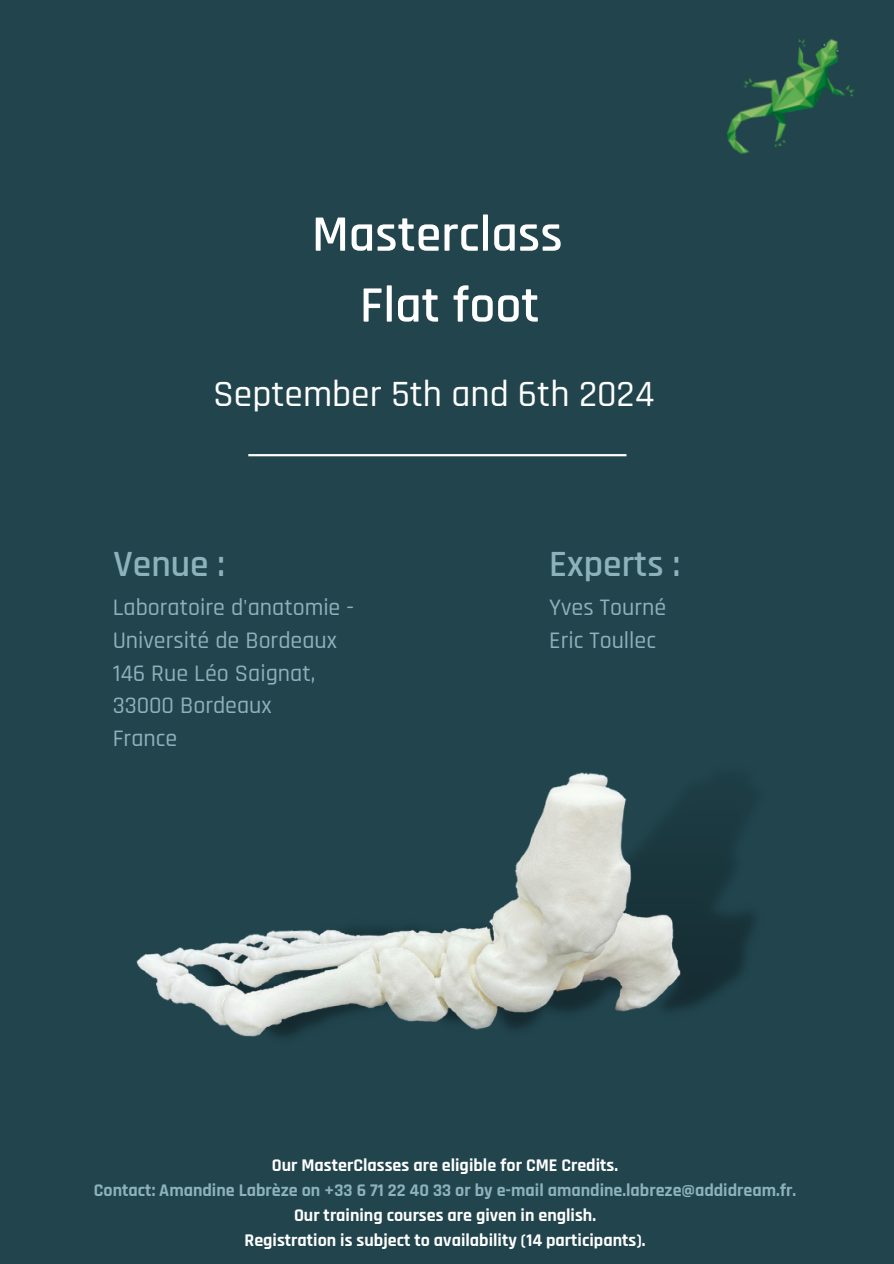
<style>
.page{position:relative;width:894px;height:1264px;background:#fff}
.page>*{position:absolute;margin:0;border:0;box-sizing:border-box;transform-origin:0 0}
.t1{font:600 51.6px/70.8px "Rajdhani";color:#fff;text-align:center}
.t2{font:500 37.5px "Rajdhani";color:#fff}
.t3{font:600 37.5px "Rajdhani";color:#8db2bc}
.t4{font:500 24px/32.7px "Rajdhani";color:#8db2bc}
.t5{font:700 18px "Rajdhani";color:#fff}
.t6{font:700 18px "Rajdhani";color:#8db2bc}
</style>
<div class="page">
<div style="left:0;top:0;width:893px;height:1263px;background:#21444d"></div>
<hr style="left:248px;top:454px;width:378px;height:2px;background:#fff">
<img style="left:726px;top:39px;width:128px;height:115px">
<img style="left:136px;top:772px;width:618px;height:265px">
<p class="t1" style="left:312px;top:200px;width:252px">Masterclass<br>Flat foot</p>
<h1 class="t2" style="left:213px;top:371px;width:442px">September 5th and 6th 2024</h1>
<h2 class="t3" style="left:114px;top:541px;width:113px">Venue :</h2>
<h2 class="t3" style="left:549px;top:541px;width:132px">Experts :</h2>
<h2 class="t4" style="left:113px;top:592px;width:243px">Laboratoire d'anatomie -<br>Université de Bordeaux<br>146 Rue Léo Saignat,<br>33000 Bordeaux<br>France</h2>
<h3 class="t4" style="left:549px;top:592px;width:118px">Yves Tourné<br>Eric Toullec</h3>
<p class="t5" style="left:272px;top:1154px;width:347px">Our MasterClasses are eligible for CME Credits.</p>
<p class="t6" style="left:94px;top:1179px;width:703px">Contact: Amandine Labrèze on +33 6 71 22 40 33 or by e-mail amandine.labreze@addidream.fr.</p>
<p class="t5" style="left:294px;top:1204px;width:303px">Our training courses are given in english.</p>
<p class="t5" style="left:244px;top:1228px;width:402px">Registration is subject to availability (14 participants).</p>
</div>
